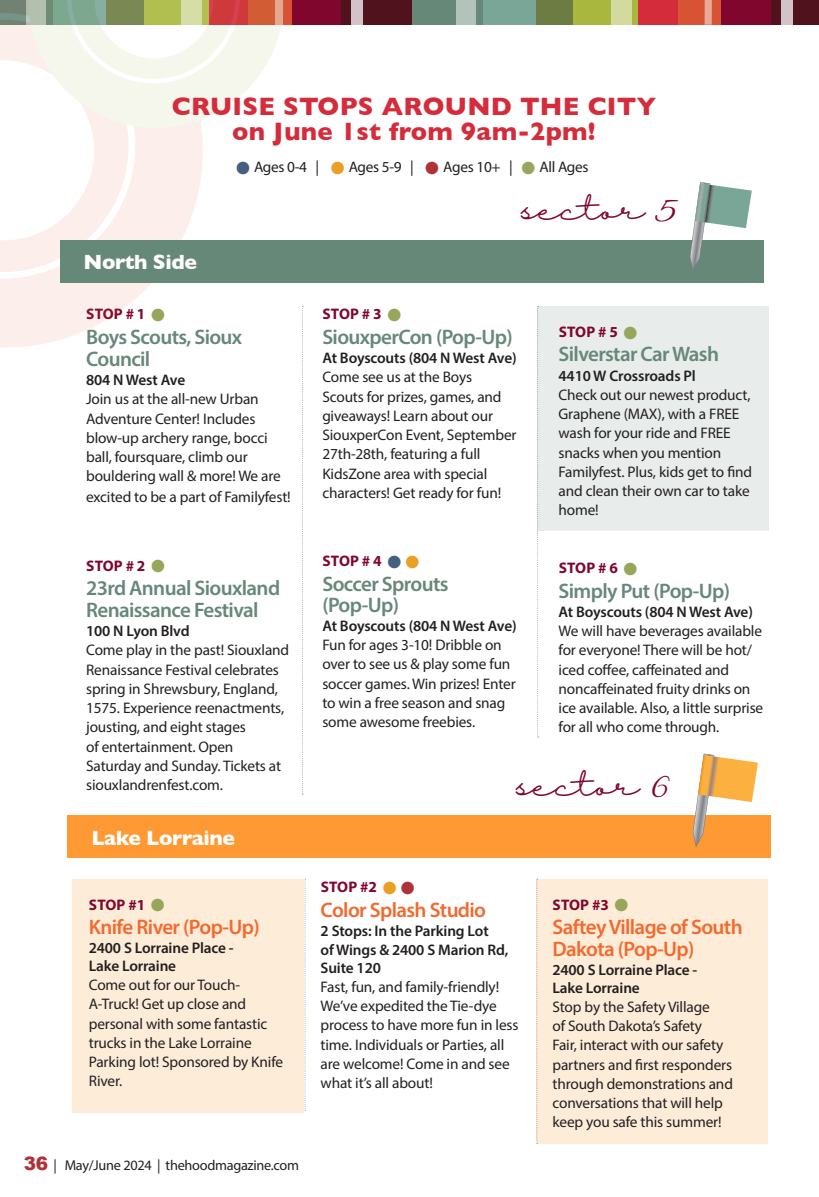
<style>
.page{position:relative;width:819px;height:1197px;background:#fff}
.page>*{position:absolute;margin:0;border:0;box-sizing:border-box;transform-origin:0 0}
.t1{font:28.18px "Halimun";color:#80062d}
.t2{font:700 25.72px/24.5px "Gill Sans";letter-spacing:.01em;color:#d52c3c;text-align:center}
.t3{font:600 21px/21.9px "Myriad Pro";letter-spacing:-.03em;color:#668879}
.t4{font:600 21px/21.9px "Myriad Pro";letter-spacing:-.03em;color:#f26a30}
.t5{font:700 21px "Gill Sans";letter-spacing:-.02em;color:#fff}
.t6{font:15.4px/19.2px "Myriad Pro";letter-spacing:-.01em;color:#231f20}
.t7{font:600 15.4px/17.5px "Myriad Pro";letter-spacing:-.01em;color:#231f20}
.t8{font:700 15.4px "Myriad Pro";letter-spacing:.01em;color:#80062d}
.t9{font:14.35px "Myriad Pro";letter-spacing:-.02em;color:#231f20}
.s1{color:#455f7e}
.s2{color:#ea9f26}
.s3{color:#b03239}
.s4{color:#96a75b}
.s5{font-family:"Arial";font-weight:900;font-size:18.55px;color:#b03239}
.s6{font-family:"Allura";font-size:38.15px}
.s7{font-weight:600}
</style>
<div class="page">
<div style="left:537px;top:306px;width:232px;height:225px;background:#e8edeb"></div>
<div style="left:536px;top:879px;width:232px;height:265px;background:#fdecd8"></div>
<div style="left:73px;top:879px;width:231px;height:233px;background:#fdecd8"></div>
<div style="left:713px;top:0;width:61px;height:25px;background:#80062d"></div>
<div style="left:676px;top:0;width:45px;height:25px;background:#d75334"></div>
<div style="left:534px;top:0;width:41px;height:25px;background:#6c7c42"></div>
<div style="left:479px;top:0;width:57px;height:25px;background:#79a697"></div>
<div style="left:636px;top:0;width:41px;height:25px;background:#d52c3c"></div>
<div style="left:412px;top:0;width:71px;height:25px;background:#668879"></div>
<div style="left:574px;top:0;width:64px;height:25px;background:#a9b73e"></div>
<div style="left:771px;top:0;width:48px;height:25px;background:#50131e"></div>
<div style="left:781px;top:0;width:11px;height:25px;background:#d3c3c6"></div>
<div style="left:705px;top:0;width:7px;height:25px;background:#eaa899"></div>
<div style="left:611px;top:0;width:20px;height:25px;background:#d3da9e"></div>
<div style="left:456px;top:0;width:20px;height:25px;background:#b2c3bb"></div>
<div style="left:283px;top:0;width:62px;height:25px;background:#80062d"></div>
<div style="left:341px;top:0;width:71px;height:25px;background:#50131e"></div>
<div style="left:352px;top:0;width:11px;height:25px;background:#d3c3c6"></div>
<svg style="left:0;top:282px;width:151px;height:65px;fill:#fbeeeb"></svg>
<svg style="left:0;top:0;width:291px;height:282px"></svg>
<svg style="left:302px;top:306px;width:1px;height:489px"></svg>
<svg style="left:537px;top:306px;width:2px;height:432px"></svg>
<div style="left:60px;top:240px;width:703px;height:43px;background:#668879"></div>
<svg style="left:690px;top:182px;width:62px;height:87px"></svg>
<svg style="left:536px;top:879px;width:2px;height:265px"></svg>
<svg style="left:305px;top:879px;width:1px;height:232px"></svg>
<div style="left:68px;top:815px;width:703px;height:43px;background:#f93"></div>
<svg style="left:693px;top:754px;width:65px;height:93px"></svg>
<p class="t2" style="left:172px;top:94px;width:486px">CRUISE STOPS AROUND THE CITY on June 1st from 9am-2pm!</p>
<p class="t6" style="left:236px;top:157px;width:354px"><span class="s1">●</span> Ages 0-4 | <span class="s2">●</span> Ages 5-9 | <span class="s3">●</span> Ages 10+ | <span class="s4">●</span> All Ages</p>
<p class="t5" style="left:84px;top:246px;width:115px">North Side</p>
<p class="t8" style="left:86px;top:304px;width:80px">STOP # 1 <span class="s4">●</span></p>
<p class="t3" style="left:86px;top:325px;width:158px">Boys Scouts, Sioux<br>Council</p>
<p class="t7" style="left:86px;top:371px;width:101px">804 N West Ave</p>
<p class="t6" style="left:86px;top:389px;width:196px">Join us at the all-new Urban<br>Adventure Center! Includes blow-up archery range, bocci ball, foursquare, climb our bouldering wall &amp; more! We are</p>
<p class="t6" style="left:86px;top:487px;width:206px">excited to be a part of Familyfest!</p>
<p class="t8" style="left:86px;top:555px;width:80px">STOP # 2 <span class="s4">●</span></p>
<p class="t3" style="left:86px;top:577px;width:196px">23rd Annual Siouxland<br>Renaissance Festival</p>
<p class="t7" style="left:86px;top:622px;width:105px">100 N Lyon Blvd</p>
<p class="t6" style="left:86px;top:640px;width:205px">Come play in the past! Siouxland<br>Renaissance Festival celebrates spring in Shrewsbury, England,<br>1575. Experience reenactments, jousting, and eight stages<br>of entertainment. Open<br>Saturday and Sunday. Tickets at siouxlandrenfest.com.</p>
<p class="t5" style="left:91px;top:821px;width:145px">Lake Lorraine</p>
<p class="t8" style="left:89px;top:894px;width:77px">STOP #1 <span class="s4">●</span></p>
<p class="t4" style="left:89px;top:916px;width:173px">Knife River (Pop-Up)</p>
<p class="t7" style="left:89px;top:939px;width:146px">2400 S Lorraine Place -<br>Lake Lorraine</p>
<p class="t6" style="left:89px;top:975px;width:196px">Come out for our Touch-<br>A-Truck! Get up close and personal with some fantastic trucks in the Lake Lorraine<br>Parking lot! Sponsored by Knife<br>River.</p>
<p class="t9" style="left:24px;top:1157px;width:277px"><span class="s5">36</span> | May/June 2024 | thehoodmagazine.com</p>
<p class="t1" style="left:521px;top:194px;width:157px">sector <span class="s6">5</span></p>
<p class="t8" style="left:323px;top:304px;width:80px">STOP # 3 <span class="s4">●</span></p>
<p class="t3" style="left:322px;top:325px;width:192px">SiouxperCon (Pop-Up)</p>
<p class="t7" style="left:322px;top:349px;width:196px">At Boyscouts (804 N West Ave)</p>
<p class="t6" style="left:322px;top:367px;width:196px">Come see us at the Boys<br>Scouts for prizes, games, and giveaways! Learn about our<br>SiouxperCon Event, September<br>27th-28th, featuring a full<br>KidsZone area with special characters! Get ready for fun!</p>
<p class="t8" style="left:323px;top:551px;width:98px">STOP # 4 <span class="s1">●</span> <span class="s2">●</span></p>
<p class="t3" style="left:322px;top:573px;width:128px;line-height:21px">Soccer Sprouts (Pop-Up)</p>
<p class="t7" style="left:322px;top:617px;width:196px">At Boyscouts (804 N West Ave)</p>
<p class="t6" style="left:322px;top:635px;width:195px">Fun for ages 3-10! Dribble on over to see us &amp; play some fun soccer games. Win prizes! Enter to win a free season and snag some awesome freebies.</p>
<p class="t8" style="left:559px;top:322px;width:80px">STOP # 5 <span class="s4">●</span></p>
<p class="t3" style="left:559px;top:343px;width:162px">Silverstar Car Wash</p>
<p class="t7" style="left:559px;top:366px;width:139px">4410 W Crossroads Pl</p>
<p class="t6" style="left:559px;top:385px;width:195px">Check out our newest product,<br>Graphene (MAX), with a FREE wash for your ride and FREE snacks when you mention<br>Familyfest. Plus, kids get to find and clean their own car to take home!</p>
<p class="t8" style="left:559px;top:558px;width:80px">STOP # 6 <span class="s4">●</span></p>
<p class="t3" style="left:559px;top:579px;width:173px">Simply Put (Pop-Up)</p>
<p class="t7" style="left:559px;top:603px;width:196px">At Boyscouts (804 N West Ave)</p>
<p class="t6" style="left:559px;top:621px;width:206px">We will have beverages available for everyone! There will be hot/ iced coffee, caffeinated and noncaffeinated fruity drinks on ice available. Also, a little surprise for all who come through.</p>
<p class="t1" style="left:516px;top:770px;width:155px">sector <span class="s6">6</span></p>
<p class="t8" style="left:321px;top:877px;width:95px">STOP #2 <span class="s2">●</span> <span class="s3">●</span></p>
<p class="t4" style="left:321px;top:898px;width:167px">Color Splash Studio</p>
<p class="t7" style="left:321px;top:921px;width:189px;line-height:19.2px">2 Stops: In the Parking Lot<br>of Wings &amp; 2400 S Marion Rd,</p>
<p class="t6" style="left:321px;top:958px;width:199px"><span class="s7">Suite 120<br></span>Fast, fun, and family-friendly!<br>We’ve expedited the Tie-dye process to have more fun in less time. Individuals or Parties, all are welcome! Come in and see what it’s all about!</p>
<p class="t8" style="left:553px;top:894px;width:77px">STOP #3 <span class="s4">●</span></p>
<p class="t4" style="left:552px;top:916px;width:192px">Saftey Village of South<br>Dakota (Pop-Up)</p>
<p class="t7" style="left:552px;top:961px;width:146px">2400 S Lorraine Place -<br>Lake Lorraine</p>
<p class="t6" style="left:552px;top:997px;width:182px">Stop by the Safety Village<br>of South Dakota’s Safety<br>Fair, interact with our safety partners and first responders through demonstrations and conversations that will help keep you safe this summer!</p>
</div>
